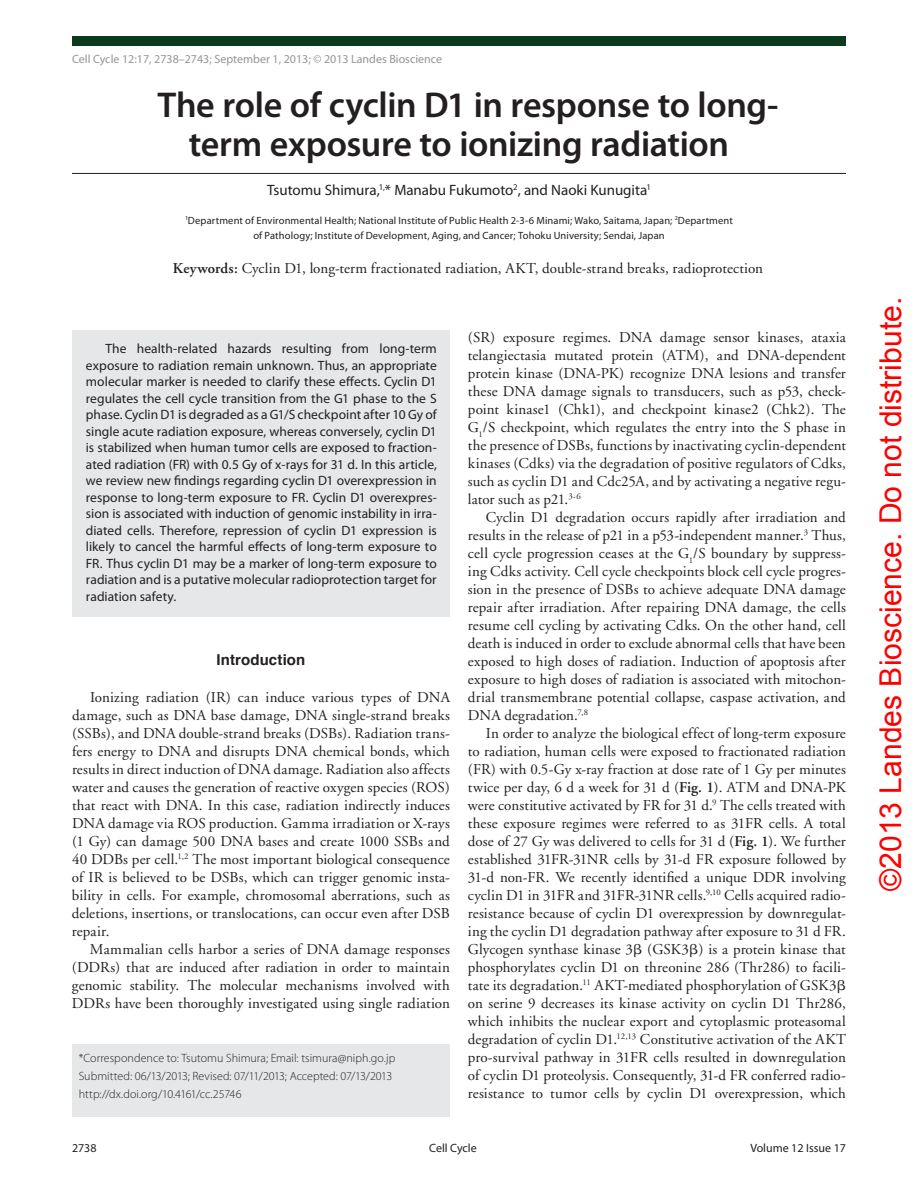
<style>
.page{position:relative;width:918px;height:1188px;background:#fff}
.page>*{position:absolute;margin:0;border:0;box-sizing:border-box;transform-origin:0 0}
.t1{font:600 36px/39px "Myriad Pro";letter-spacing:-.01em;color:#231f20;text-align:center}
.t2{font:30.15px "Arial";color:#f00}
.t3{font:15px/18px "Adobe Garamond";letter-spacing:.01em;color:#231f20;text-align:justify}
.t4{font:15px "Myriad Pro";color:#231f20}
.t5{font:700 15px "Helvetica";letter-spacing:.005em;color:#231f20}
.t6{font:13.5px/16.5px "Myriad Pro";letter-spacing:.005em;color:#231f20;text-align:justify}
.t7{font:300 12px/18px "Myriad Pro";color:#231f20}
.t8{font:12px "Myriad Pro";color:#939598}
.t9{font:12px "Myriad Pro";color:#231f20}
.t10{font:10.5px/15px "Myriad Pro";letter-spacing:.015em;color:#231f20;text-align:center}
.s1{font-weight:600}
.s2{font-family:"Universal Std Greekw Math Pi"}
</style>
<div class="page">
<div style="left:72px;top:36px;width:774px;height:10px;background:#0b3b1c"></div>
<div style="left:72px;top:1044px;width:378px;height:73px;background:#e6e7e9"></div>
<div style="left:72px;top:330px;width:378px;height:287px;background:#e6e7e9"></div>
<hr style="left:72px;top:173px;width:774px;height:1px;background:#231f20">
<p class="t8" style="left:72px;top:52px;width:372px">Cell Cycle 12:17, 2738–2743; September 1, 2013; © 2013 Landes Bioscience</p>
<h1 class="t1" style="left:157px;top:85px;width:623px">The role of cyclin D1 in response to long&shy;term exposure to ionizing radiation</h1>
<p class="t4" style="left:267px;top:181px;width:385px">Tsutomu Shimura,<sup>1,</sup>* Manabu Fukumoto<sup>2</sup>, and Naoki Kunugita<sup>1</sup></p>
<p class="t10" style="left:185px;top:212px;width:549px"><sup>1</sup>Department of Environmental Health; National Institute of Public Health 2-3-6 Minami; Wako, Saitama, Japan; <sup>2</sup>Department of Pathology; Institute of Development, Aging, and Cancer; Tohoku University; Sendai, Japan</p>
<p class="t3" style="left:173px;top:259px;width:592px"><span class="s1">Keywords:</span> Cyclin D1, long-term fractionated radiation, AKT, double-strand breaks, radioprotection</p>
<p class="t6" style="left:86px;top:340px;width:352px;text-indent:19px">The health-related hazards resulting from long-term exposure to radiation remain unknown. Thus, an appropriate molecular marker is needed to clarify these effects. Cyclin D1 regulates the cell cycle transition from the G1 phase to the S phase. Cyclin D1 is degraded as a G1/S checkpoint after 10 Gy of single acute radiation exposure, whereas conversely, cyclin D1 is stabilized when human tumor cells are exposed to fraction&shy;ated radiation (FR) with 0.5 Gy of x-rays for 31 d. In this article, we review new findings regarding cyclin D1 overexpression in response to long-term exposure to FR. Cyclin D1 overexpres&shy;sion is associated with induction of genomic instability in irra&shy;diated cells. Therefore, repression of cyclin D1 expression is likely to cancel the harmful effects of long-term exposure to FR. Thus cyclin D1 may be a marker of long-term exposure to radiation and is a putative molecular radioprotection target for radiation safety.</p>
<p class="t5" style="left:217px;top:648px;width:90px">Introduction</p>
<p class="t3" style="left:72px;top:689px;width:380px;text-indent:18px">Ionizing radiation (IR) can induce various types of DNA damage, such as DNA base damage, DNA single-strand breaks (SSBs), and DNA double-strand breaks (DSBs). Radiation trans&shy;fers energy to DNA and disrupts DNA chemical bonds, which results in direct induction of DNA damage. Radiation also affects water and causes the generation of reactive oxygen species (ROS) that react with DNA. In this case, radiation indirectly induces DNA damage via ROS production. Gamma irradiation or X-rays (1 Gy) can damage 500 DNA bases and create 1000 SSBs and 40 DDBs per cell.<sup>1,2</sup> The most important biological consequence of IR is believed to be DSBs, which can trigger genomic insta&shy;bility in cells. For example, chromosomal aberrations, such as deletions, insertions, or translocations, can occur even after DSB repair.</p>
<p class="t3" style="left:72px;top:941px;width:379px;text-indent:18px">Mammalian cells harbor a series of DNA damage responses (DDRs) that are induced after radiation in order to maintain genomic stability. The molecular mechanisms involved with DDRs have been thoroughly investigated using single radiation</p>
<p class="t7" style="left:79px;top:1049px;width:318px">*Correspondence to: Tsutomu Shimura; Email: tsimura@niph.go.jp<br>Submitted: 06/13/2013; Revised: 07/11/2013; Accepted: 07/13/2013 http://dx.doi.org/10.4161/cc.25746</p>
<p class="t3" style="left:468px;top:329px;width:379px">(SR) exposure regimes. DNA damage sensor kinases, ataxia telangiectasia mutated protein (ATM), and DNA-dependent protein kinase (DNA-PK) recognize DNA lesions and transfer these DNA damage signals to transducers, such as p53, check&shy;point kinase1 (Chk1), and checkpoint kinase2 (Chk2). The G<sub>1</sub>/S checkpoint, which regulates the entry into the S phase in the presence of DSBs, functions by inactivating cyclin-dependent kinases (Cdks) via the degradation of positive regulators of Cdks, such as cyclin D1 and Cdc25A, and by activating a negative regu&shy;lator such as p21.<sup>3-6</sup></p>
<p class="t3" style="left:468px;top:509px;width:380px;text-indent:18px">Cyclin D1 degradation occurs rapidly after irradiation and results in the release of p21 in a p53-independent manner.<sup>3</sup> Thus, cell cycle progression ceases at the G<sub>1</sub>/S boundary by suppress&shy;ing Cdks activity. Cell cycle checkpoints block cell cycle progres&shy;sion in the presence of DSBs to achieve adequate DNA damage repair after irradiation. After repairing DNA damage, the cells resume cell cycling by activating Cdks. On the other hand, cell death is induced in order to exclude abnormal cells that have been exposed to high doses of radiation. Induction of apoptosis after exposure to high doses of radiation is associated with mitochon&shy;drial transmembrane potential collapse, caspase activation, and DNA degradation.<sup>7,8</sup></p>
<p class="t3" style="left:468px;top:725px;width:380px;text-indent:18px">In order to analyze the biological effect of long-term exposure to radiation, human cells were exposed to fractionated radiation (FR) with 0.5-Gy x-ray fraction at dose rate of 1 Gy per minutes twice per day, 6 d a week for 31 d (<span class="s1">Fig. 1</span>). ATM and DNA-PK were constitutive activated by FR for 31 d.<sup>9</sup> The cells treated with these exposure regimes were referred to as 31FR cells. A total dose of 27 Gy was delivered to cells for 31 d (<span class="s1">Fig. 1</span>). We further established 31FR-31NR cells by 31-d FR exposure followed by 31-d non-FR. We recently identified a unique DDR involving cyclin D1 in 31FR and 31FR-31NR cells.<sup>9,10</sup> Cells acquired radio&shy;resistance because of cyclin D1 overexpression by downregulat&shy;ing the cyclin D1 degradation pathway after exposure to 31 d FR.<br>Glycogen synthase kinase 3<span class="s2">β</span> (GSK3<span class="s2">β</span>) is a protein kinase that phosphorylates cyclin D1 on threonine 286 (Thr286) to facili&shy;tate its degradation.<sup>11</sup> AKT-mediated phosphorylation of GSK3<span class="s2">β </span>on serine 9 decreases its kinase activity on cyclin D1 Thr286, which inhibits the nuclear export and cytoplasmic proteasomal degradation of cyclin D1.<sup>12,13</sup> Constitutive activation of the AKT pro-survival pathway in 31FR cells resulted in downregulation of cyclin D1 proteolysis. Consequently, 31-d FR conferred radio&shy;resistance to tumor cells by cyclin D1 overexpression, which</p>
<p class="t9" style="left:72px;top:1141px;width:26px">2738</p>
<p class="t9" style="left:429px;top:1141px;width:49px">Cell Cycle</p>
<p class="t9" style="left:750px;top:1141px;width:97px">Volume 12 Issue 17</p>
<h2 class="t2" style="left:871px;top:891px;width:595px;rotate:-90deg">©2013 Landes Bioscience. Do not distribute.</h2>
</div>
